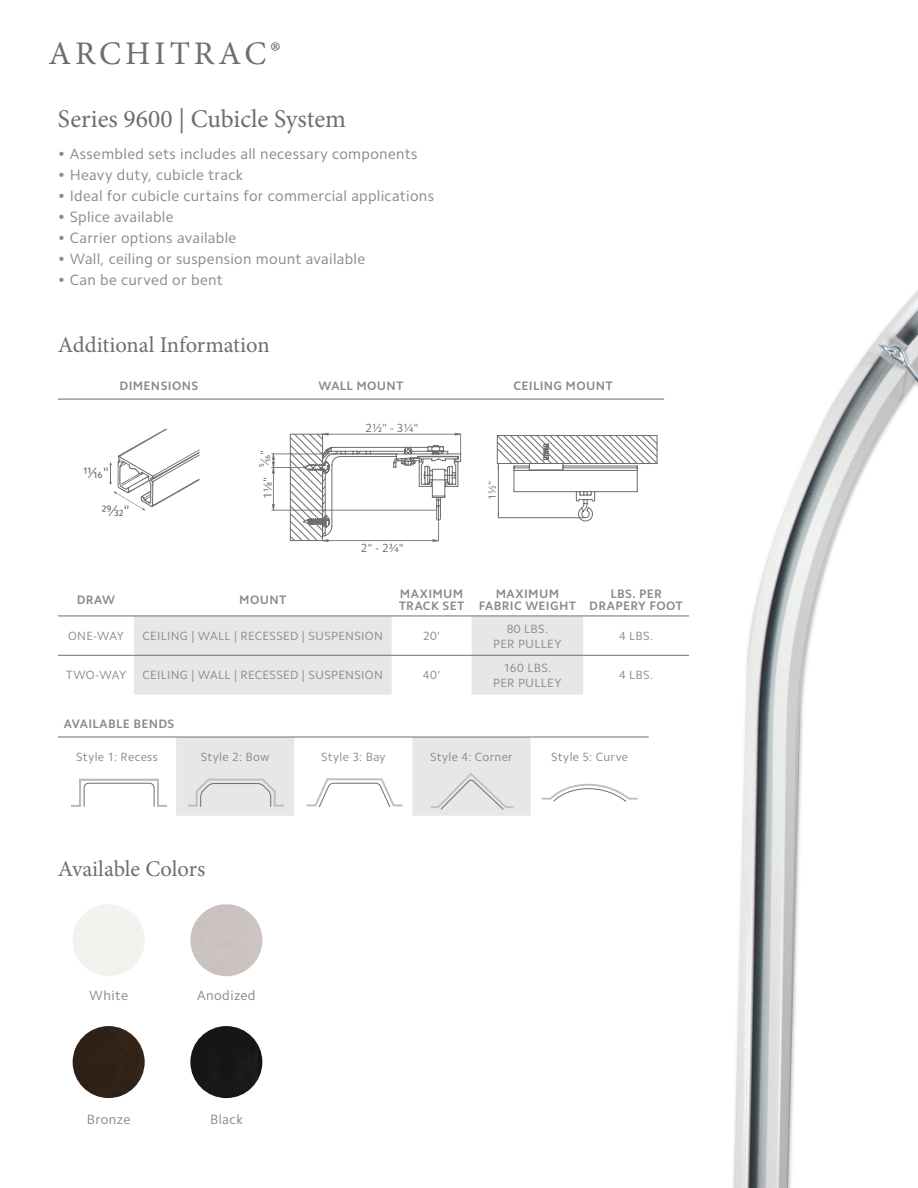
<style>
.page{position:relative;width:918px;height:1188px;background:#fff}
.page>*{position:absolute;margin:0;border:0;box-sizing:border-box;transform-origin:0 0}
.t1{font:33px "Minion Pro";letter-spacing:.12em;color:#6d6e71}
.t2{font:25.5px "Minion Pro";color:#6d6e71}
.t3{font:22.5px "Minion Pro";letter-spacing:-.005em;color:#6d6e71}
.t4{font:15.15px "Camphor Std";color:#6c6d70}
.t5{font:15px "Camphor Std";letter-spacing:.02em;color:#888a8d}
.t6{font:13.5px "Camphor Std";letter-spacing:.03em;color:#888a8d}
.t7{font:700 12.3px "Camphor Std";letter-spacing:.03em;color:#888a8d}
.t8{font:12px "Camphor Std";letter-spacing:.025em;color:#888a8d}
.t9{font:11.85px "Camphor Std";color:#6d6e71}
.t10{font:10.35px "Camphor Std";color:#6c6d70}
</style>
<div class="page">
<img style="left:733px;top:290px;width:185px;height:898px">
<hr style="left:58px;top:399px;width:202px;height:1px;background:#6d6e71">
<hr style="left:260px;top:399px;width:202px;height:1px;background:#6d6e71">
<hr style="left:462px;top:399px;width:202px;height:1px;background:#6d6e71">
<hr style="left:58px;top:737px;width:118px;height:1px;background:#6d6e71">
<hr style="left:531px;top:737px;width:118px;height:1px;background:#6d6e71">
<svg style="left:541px;top:783px;width:97px;height:19px"></svg>
<div style="left:73px;top:1026px;width:72px;height:72px;background:#302218;border-radius:36px"></div>
<div style="left:190px;top:1026px;width:72px;height:72px;background:#171717;border-radius:36px"></div>
<div style="left:190px;top:904px;width:72px;height:72px;background:#cbc3c0;border-radius:36px"></div>
<svg style="left:71px;top:778px;width:97px;height:29px"></svg>
<svg style="left:176px;top:737px;width:355px;height:79px"></svg>
<svg style="left:497px;top:435px;width:160px;height:86px"></svg>
<hr style="left:272px;top:510px;width:165px;height:1px;background:#808180">
<hr style="left:272px;top:467px;width:30px;height:1px;background:#808180">
<hr style="left:272px;top:454px;width:123px;height:1px;background:#808180">
<svg style="left:272px;top:454px;width:3px;height:57px"></svg>
<svg style="left:290px;top:433px;width:171px;height:109px"></svg>
<svg style="left:109px;top:429px;width:91px;height:81px"></svg>
<svg style="left:134px;top:616px;width:449px;height:79px"></svg>
<hr style="left:58px;top:655px;width:76px;height:1px;background:#6d6e71">
<hr style="left:134px;top:655px;width:258px;height:1px;background:#6d6e71">
<hr style="left:392px;top:655px;width:80px;height:1px;background:#6d6e71">
<hr style="left:472px;top:655px;width:111px;height:1px;background:#6d6e71">
<hr style="left:583px;top:655px;width:106px;height:1px;background:#6d6e71">
<hr style="left:58px;top:615px;width:76px;height:1px;background:#6d6e71">
<hr style="left:134px;top:615px;width:258px;height:1px;background:#6d6e71">
<hr style="left:392px;top:615px;width:80px;height:1px;background:#6d6e71">
<hr style="left:472px;top:615px;width:111px;height:1px;background:#6d6e71">
<hr style="left:583px;top:615px;width:106px;height:1px;background:#6d6e71">
<p class="t1" style="left:48px;top:31px;width:234px">ARCHITRAC®</p>
<p class="t2" style="left:58px;top:101px;width:290px">Series 9600 | Cubicle System</p>
<p class="t5" style="left:58px;top:145px;width:361px">• Assembled sets includes all necessary components</p>
<p class="t5" style="left:58px;top:166px;width:186px">• Heavy duty, cubicle track</p>
<p class="t5" style="left:58px;top:187px;width:378px">• Ideal for cubicle curtains for commercial applications</p>
<p class="t5" style="left:58px;top:208px;width:117px">• Splice available</p>
<p class="t5" style="left:58px;top:229px;width:180px">• Carrier options available</p>
<p class="t5" style="left:58px;top:250px;width:309px">• Wall, ceiling or suspension mount available</p>
<p class="t5" style="left:58px;top:271px;width:166px">• Can be curved or bent</p>
<p class="t3" style="left:58px;top:329px;width:213px">Additional Information</p>
<p class="t7" style="left:120px;top:378px;width:80px">DIMENSIONS</p>
<p class="t7" style="left:319px;top:378px;width:86px">WALL MOUNT</p>
<p class="t7" style="left:514px;top:378px;width:101px">CEILING MOUNT</p>
<p class="t4" style="left:84px;top:464px;width:27px">11∕16"</p>
<p class="t4" style="left:102px;top:502px;width:30px">29∕32"</p>
<p class="t9" style="left:258px;top:467px;width:19px;rotate:-90deg">⁵⁄₁₆"</p>
<p class="t9" style="left:261px;top:499px;width:23px;rotate:-90deg">1⅛"</p>
<p class="t7" style="left:77px;top:592px;width:40px">DRAW</p>
<p class="t7" style="left:239px;top:592px;width:49px">MOUNT</p>
<p class="t9" style="left:365px;top:421px;width:54px">2½" - 3¼"</p>
<p class="t9" style="left:361px;top:541px;width:44px">2" - 2¾"</p>
<p class="t7" style="left:400px;top:586px;width:65px">MAXIMUM</p>
<p class="t7" style="left:399px;top:598px;width:67px">TRACK SET</p>
<p class="t8" style="left:68px;top:629px;width:57px">ONE-WAY</p>
<p class="t8" style="left:143px;top:629px;width:242px">CEILING | WALL | RECESSED | SUSPENSION</p>
<p class="t8" style="left:423px;top:629px;width:19px">20'</p>
<p class="t8" style="left:66px;top:668px;width:62px">TWO-WAY</p>
<p class="t8" style="left:143px;top:668px;width:242px">CEILING | WALL | RECESSED | SUSPENSION</p>
<p class="t8" style="left:423px;top:668px;width:19px">40'</p>
<p class="t10" style="left:486px;top:500px;width:20px;rotate:-90deg">1½"</p>
<p class="t7" style="left:496px;top:586px;width:65px">MAXIMUM</p>
<p class="t7" style="left:479px;top:598px;width:99px">FABRIC WEIGHT</p>
<p class="t8" style="left:507px;top:621px;width:43px">80 LBS.</p>
<p class="t8" style="left:493px;top:636px;width:70px">PER PULLEY</p>
<p class="t8" style="left:503px;top:661px;width:49px">160 LBS.</p>
<p class="t8" style="left:493px;top:676px;width:70px">PER PULLEY</p>
<p class="t7" style="left:610px;top:586px;width:53px">LBS. PER</p>
<p class="t7" style="left:589px;top:598px;width:95px">DRAPERY FOOT</p>
<p class="t8" style="left:619px;top:629px;width:36px">4 LBS.</p>
<p class="t8" style="left:619px;top:668px;width:36px">4 LBS.</p>
<p class="t7" style="left:64px;top:716px;width:112px">AVAILABLE BENDS</p>
<p class="t8" style="left:76px;top:750px;width:83px">Style 1: Recess</p>
<p class="t8" style="left:201px;top:750px;width:70px">Style 2: Bow</p>
<p class="t8" style="left:321px;top:750px;width:66px">Style 3: Bay</p>
<p class="t8" style="left:430px;top:750px;width:84px">Style 4: Corner</p>
<p class="t8" style="left:551px;top:750px;width:78px">Style 5: Curve</p>
<p class="t3" style="left:58px;top:854px;width:149px">Available Colors</p>
<p class="t6" style="left:89px;top:988px;width:40px">White</p>
<p class="t6" style="left:197px;top:988px;width:60px">Anodized</p>
<p class="t6" style="left:87px;top:1112px;width:45px">Bronze</p>
<p class="t6" style="left:210px;top:1112px;width:34px">Black</p>
</div>
